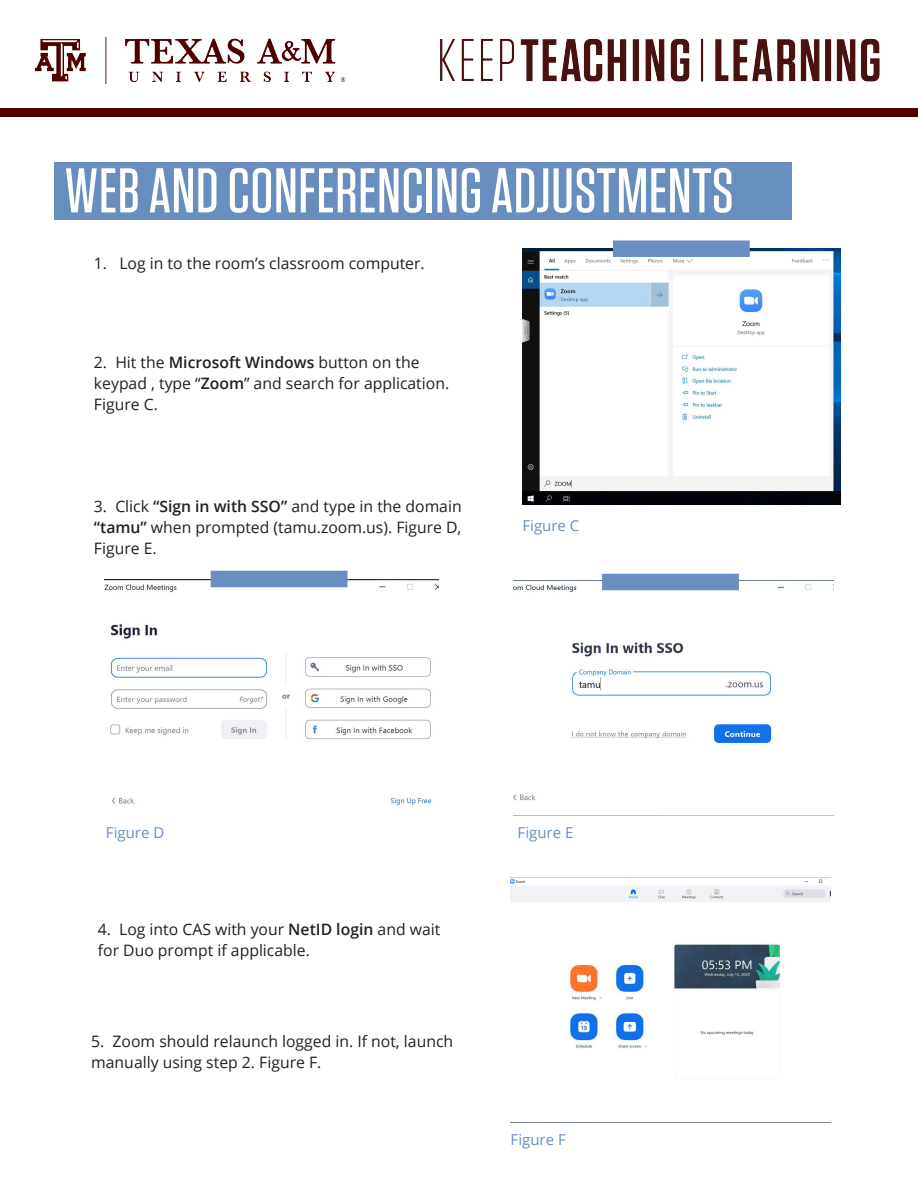
<style>
.page{position:relative;width:918px;height:1188px;background:#fff}
.page>*{position:absolute;margin:0;border:0;box-sizing:border-box;transform-origin:0 0}
.t1{font:500 63px "Tungsten";letter-spacing:.01em;color:#fff}
.t2{font:15.75px/21px "Open Sans";color:#231f20}
.t3{font:15px "Open Sans";color:#698ebf}
.s1{font-weight:600}
</style>
<div class="page">
<img style="left:34px;top:37px;width:846px;height:47px">
<div style="left:0;top:108px;width:918px;height:8px;background:#500000"></div>
<div style="left:54px;top:162px;width:738px;height:58px;background:#688ec0"></div>
<img style="left:522px;top:249px;width:318px;height:255px">
<div style="left:613px;top:240px;width:137px;height:17px;background:#698ec1"></div>
<img style="left:514px;top:584px;width:319px;height:232px">
<img style="left:104px;top:579px;width:334px;height:227px">
<div style="left:211px;top:571px;width:137px;height:16px;background:#698ec1"></div>
<div style="left:602px;top:574px;width:137px;height:16px;background:#698ec1"></div>
<img style="left:511px;top:877px;width:319px;height:246px">
<p class="t1" style="left:64px;top:158px;width:671px">WEB AND CONFERENCING ADJUSTMENTS</p>
<p class="t2" style="left:94px;top:252px;width:332px">1. Log in to the room’s classroom computer.</p>
<p class="t2" style="left:94px;top:352px;width:357px">2. Hit the <span class="s1">Microsoft Windows</span> button on the keypad , type “<span class="s1">Zoom</span>” and search for application.<br>Figure C.</p>
<p class="t2" style="left:94px;top:495px;width:369px;text-align:justify">3. Click <span class="s1">“Sign in with SSO”</span> and type in the domain <span class="s1">“tamu”</span> when prompted (tamu.zoom.us). Figure D, Figure E.</p>
<p class="t3" style="left:522px;top:516px;width:58px">Figure C</p>
<p class="t3" style="left:106px;top:822px;width:60px">Figure D</p>
<p class="t3" style="left:518px;top:822px;width:57px">Figure E</p>
<p class="t2" style="left:98px;top:918px;width:344px">4. Log into CAS with your <span class="s1">NetID login</span> and wait for Duo prompt if applicable.</p>
<p class="t2" style="left:91px;top:1030px;width:363px">5. Zoom should relaunch logged in. If not, launch manually using step 2. Figure F.</p>
<p class="t3" style="left:511px;top:1130px;width:57px">Figure F</p>
</div>
